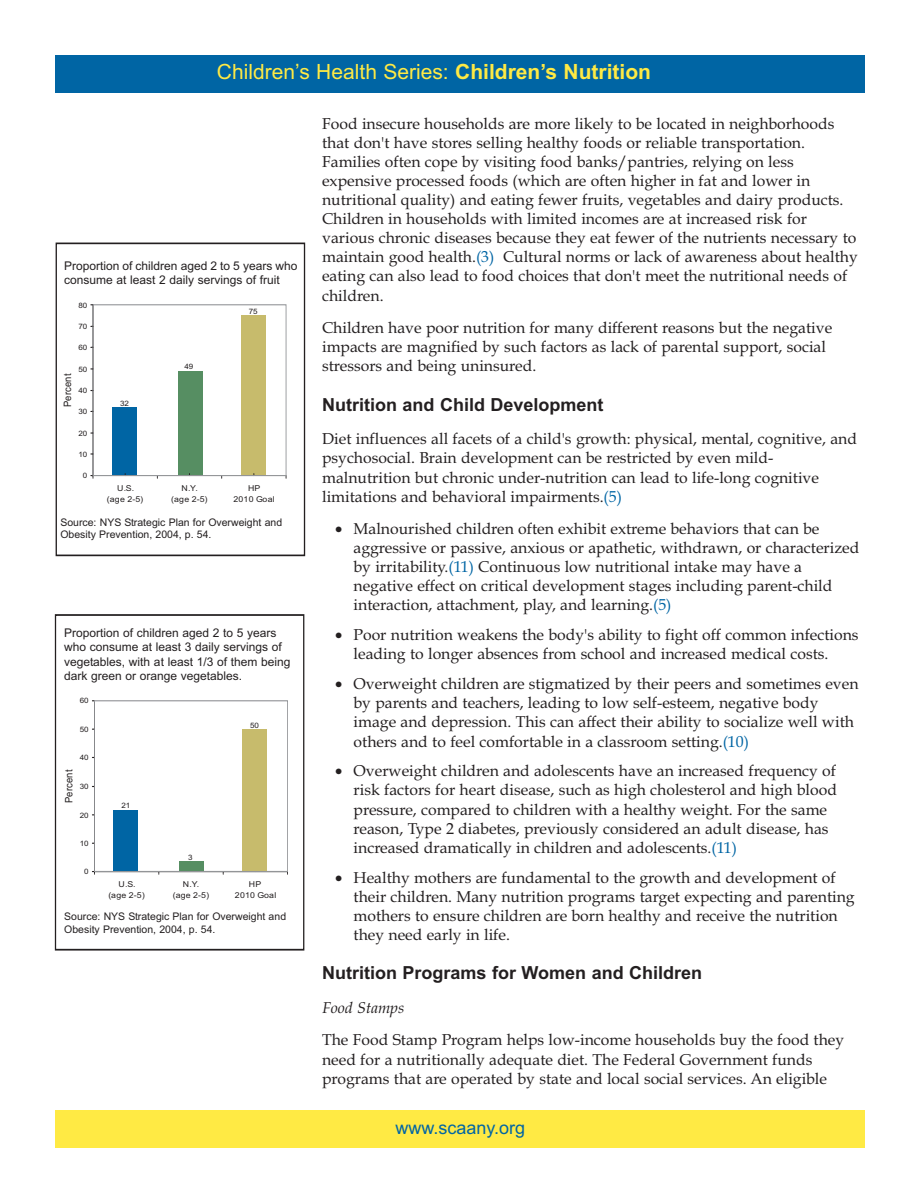
<style>
.page{position:relative;width:918px;height:1188px;background:#fff}
.page>*{position:absolute;margin:0;border:0;box-sizing:border-box;transform-origin:0 0}
.t1{font:21px "Arial";color:#ffea44}
.t2{font:700 18px "Arial";color:#231f20}
.t3{font:18px "Arial";color:#0065a4}
.t4{font:15.75px/19px "Book Antiqua";color:#231f20}
.t5{font:italic 15.75px "Book Antiqua";color:#231f20}
.t6{font:12px/14.4px "Arial";color:#231f20}
.t7{font:10.5px/12.6px "Arial";color:#231f20}
.t8{font:10.2px "Arial";letter-spacing:.015em;color:#231f20;scale:.92 1}
.t9{font:8.1px/10.8px "Arial";letter-spacing:.025em;color:#231f20;text-align:center;scale:1.08 1}
.t10{font:7.5px "Arial";letter-spacing:-.01em;color:#231f20;scale:1.08 1}
.s1{font-weight:700}
.s2{color:#0065a4}
</style>
<div class="page">
<div style="left:56px;top:1110px;width:810px;height:38px;background:#ffea44"></div>
<div style="left:55px;top:55px;width:810px;height:37px;background:#0065a4"></div>
<div style="left:56px;top:243px;width:249px;height:313px;border:1px solid #231f20"></div>
<div style="left:112px;top:407px;width:25px;height:69px;background:#0065a4"></div>
<div style="left:178px;top:371px;width:25px;height:105px;background:#568e62"></div>
<div style="left:241px;top:316px;width:25px;height:160px;background:#c7bb6c"></div>
<div style="left:93px;top:304px;width:193px;height:172px;border:1px solid #939598"></div>
<div style="left:55px;top:614px;width:249px;height:336px;border:1px solid #231f20"></div>
<div style="left:113px;top:810px;width:25px;height:61px;background:#0065a4"></div>
<div style="left:179px;top:861px;width:25px;height:11px;background:#568e62"></div>
<div style="left:242px;top:729px;width:25px;height:143px;background:#c7bb6c"></div>
<div style="left:94px;top:700px;width:194px;height:172px;border:1px solid #939598"></div>
<h1 class="t1" style="left:217px;top:59px;width:436px">Children’s Health Series: <span class="s1">Children’s Nutrition</span></h1>
<p class="t4" style="left:322px;top:114px;width:537px">Food insecure households are more likely to be located in neighborhoods that don't have stores selling healthy foods or reliable transportation.<br>Families often cope by visiting food banks/pantries, relying on less expensive processed foods (which are often higher in fat and lower in nutritional quality) and eating fewer fruits, vegetables and dairy products.<br>Children in households with limited incomes are at increased risk for various chronic diseases because they eat fewer of the nutrients necessary to maintain good health.<span class="s2">(3)</span> Cultural norms or lack of awareness about healthy eating can also lead to food choices that don't meet the nutritional needs of children.</p>
<p class="t4" style="left:322px;top:318px;width:512px">Children have poor nutrition for many different reasons but the negative impacts are magnified by such factors as lack of parental support, social stressors and being uninsured.</p>
<p class="t2" style="left:322px;top:394px;width:283px">Nutrition and Child Development</p>
<p class="t4" style="left:322px;top:429px;width:536px">Diet influences all facets of a child's growth: physical, mental, cognitive, and psychosocial. Brain development can be restricted by even mild&shy;malnutrition but chronic under-nutrition can lead to life-long cognitive limitations and behavioral impairments.<span class="s2">(5)</span></p>
<p class="t4" style="left:354px;top:519px;width:507px;text-indent:-19px">• Malnourished children often exhibit extreme behaviors that can be aggressive or passive, anxious or apathetic, withdrawn, or characterized by irritability.<span class="s2">(11)</span> Continuous low nutritional intake may have a negative effect on critical development stages including parent-child interaction, attachment, play, and learning.<span class="s2">(5)</span></p>
<p class="t4" style="left:354px;top:625px;width:507px;text-indent:-19px">• Poor nutrition weakens the body's ability to fight off common infections leading to longer absences from school and increased medical costs.</p>
<p class="t4" style="left:354px;top:674px;width:506px;text-indent:-19px">• Overweight children are stigmatized by their peers and sometimes even by parents and teachers, leading to low self-esteem, negative body image and depression. This can affect their ability to socialize well with others and to feel comfortable in a classroom setting.<span class="s2">(10)</span></p>
<p class="t4" style="left:354px;top:761px;width:485px;text-indent:-19px">• Overweight children and adolescents have an increased frequency of risk factors for heart disease, such as high cholesterol and high blood pressure, compared to children with a healthy weight. For the same reason, Type 2 diabetes, previously considered an adult disease, has increased dramatically in children and adolescents.<span class="s2">(11)</span></p>
<p class="t4" style="left:354px;top:868px;width:503px;text-indent:-19px">• Healthy mothers are fundamental to the growth and development of their children. Many nutrition programs target expecting and parenting mothers to ensure children are born healthy and receive the nutrition they need early in life.</p>
<p class="t2" style="left:322px;top:963px;width:382px">Nutrition Programs for Women and Children</p>
<p class="t5" style="left:322px;top:998px;width:84px">Food Stamps</p>
<p class="t4" style="left:322px;top:1030px;width:524px">The Food Stamp Program helps low-income households buy the food they need for a nutritionally adequate diet. The Federal Government funds programs that are operated by state and local social services. An eligible</p>
<p class="t6" style="left:63px;top:259px;width:235px">Proportion of children aged 2 to 5 years who consume at least 2 daily servings of fruit</p>
<p class="t10" style="left:78px;top:301px;width:10px">80</p>
<p class="t10" style="left:248px;top:308px;width:10px">75</p>
<p class="t10" style="left:78px;top:323px;width:10px">70</p>
<p class="t10" style="left:78px;top:344px;width:10px">60</p>
<p class="t10" style="left:184px;top:363px;width:10px">49</p>
<p class="t10" style="left:78px;top:365px;width:10px">50</p>
<p class="t8" style="left:61px;top:407px;width:37px;rotate:-90deg">Percent</p>
<p class="t10" style="left:78px;top:387px;width:10px">40</p>
<p class="t10" style="left:119px;top:399px;width:10px">32</p>
<p class="t10" style="left:78px;top:408px;width:10px">30</p>
<p class="t10" style="left:78px;top:429px;width:10px">20</p>
<p class="t10" style="left:78px;top:450px;width:10px">10</p>
<p class="t10" style="left:82px;top:472px;width:6px">0</p>
<p class="t9" style="left:106px;top:483px;width:35px">U.S. (age 2-5)</p>
<p class="t9" style="left:170px;top:483px;width:35px">N.Y.<br>(age 2-5)</p>
<p class="t9" style="left:233px;top:483px;width:40px">HP<br>2010 Goal</p>
<p class="t7" style="left:60px;top:517px;width:223px">Source: NYS Strategic Plan for Overweight and<br>Obesity Prevention, 2004, p. 54.</p>
<p class="t6" style="left:64px;top:626px;width:228px">Proportion of children aged 2 to 5 years who consume at least 3 daily servings of vegetables, with at least 1/3 of them being dark green or orange vegetables.</p>
<p class="t10" style="left:80px;top:697px;width:10px">60</p>
<p class="t10" style="left:250px;top:721px;width:10px">50</p>
<p class="t10" style="left:80px;top:725px;width:10px">50</p>
<p class="t10" style="left:80px;top:753px;width:10px">40</p>
<p class="t8" style="left:63px;top:803px;width:37px;rotate:-90deg">Percent</p>
<p class="t10" style="left:80px;top:782px;width:10px">30</p>
<p class="t10" style="left:122px;top:801px;width:10px">21</p>
<p class="t10" style="left:80px;top:811px;width:10px">20</p>
<p class="t10" style="left:80px;top:839px;width:10px">10</p>
<p class="t10" style="left:188px;top:853px;width:6px">3</p>
<p class="t10" style="left:84px;top:867px;width:6px">0</p>
<p class="t9" style="left:108px;top:879px;width:35px">U.S. (age 2-5)</p>
<p class="t9" style="left:173px;top:879px;width:35px">N.Y.<br>(age 2-5)</p>
<p class="t9" style="left:235px;top:879px;width:40px">HP<br>2010 Goal</p>
<p class="t7" style="left:64px;top:910px;width:223px">Source: NYS Strategic Plan for Overweight and<br>Obesity Prevention, 2004, p. 54.</p>
<p class="t3" style="left:395px;top:1117px;width:131px">www.scaany.org</p>
</div>
